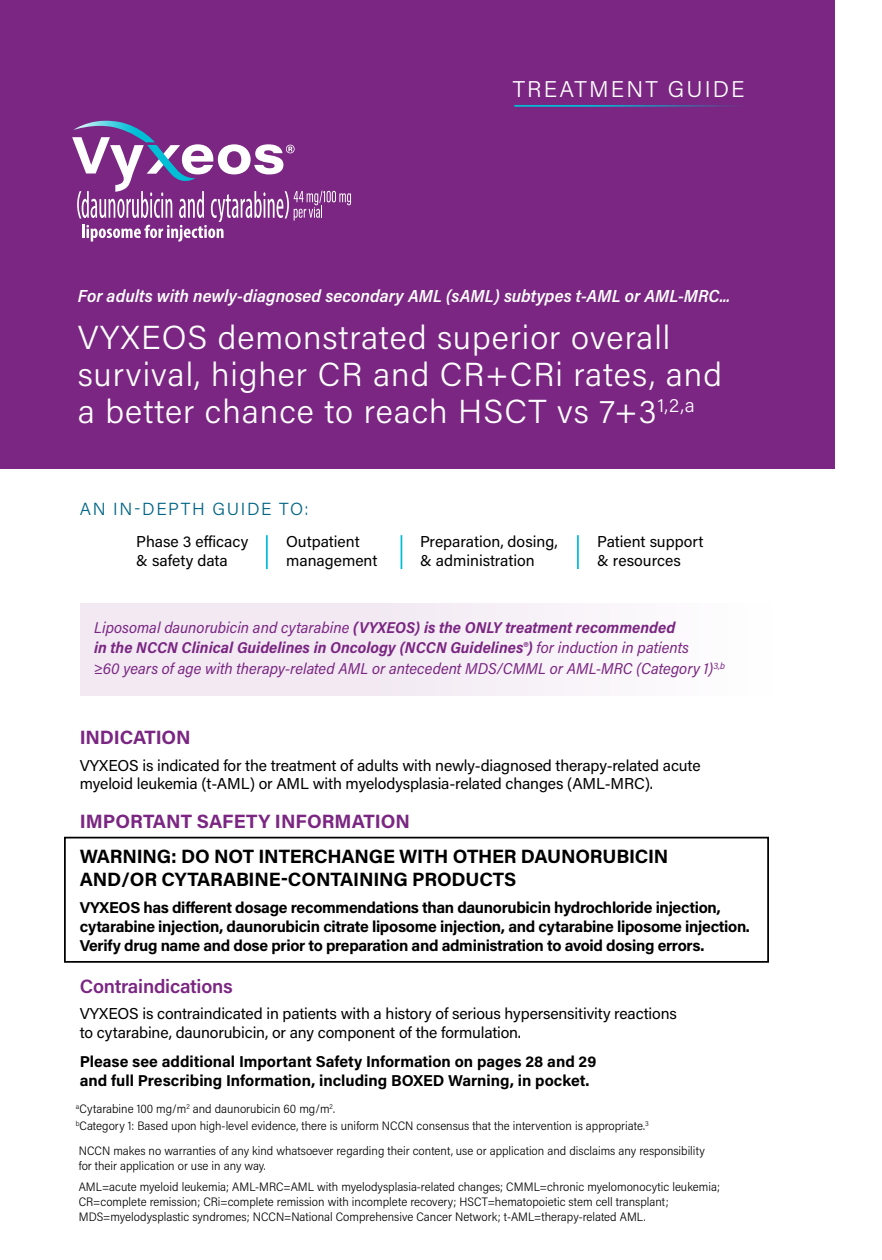
<style>
.page{position:relative;width:882px;height:1260px;background:#fff}
.page>*{position:absolute;margin:0;border:0;box-sizing:border-box;transform-origin:0 0}
.t1{font:300 33.25px/36.8px "Acumin Pro";letter-spacing:.03em;color:#fff}
.t2{font:300 22.75px "Acumin Pro";letter-spacing:.095em;color:#fff}
.t3{font:700 19.25px/23.1px "Acumin Pro";letter-spacing:-.01em;color:#000}
.t4{font:700 19.25px "Acumin Pro";color:#7a2682}
.t5{font:600 19.25px "Acumin Pro";letter-spacing:-.01em;color:#7a2682}
.t6{font:italic 600 17.5px "Acumin Pro Semi Cond";color:#fff}
.t7{font:300 17.5px "Acumin Pro";letter-spacing:.09em;color:#006584}
.t8{font:15.75px/18.9px "Acumin Pro";letter-spacing:-.01em;color:#000}
.t9{font:700 15.75px/18.9px "Acumin Pro";letter-spacing:-.02em;color:#000}
.t10{font:italic 15.75px/21px "Acumin Pro Semi Cond";color:#7a2682}
.t11{font:700 15.75px/18.9px "Acumin Pro";color:#000}
.t12{font:300 12.25px/14.7px "Acumin Pro Semi Cond";color:#000}
.s1{font-weight:700}
</style>
<div class="page">
<div style="left:0;top:0;width:835px;height:469px;background:#7a2682"></div>
<div style="left:64px;top:837px;width:705px;height:126px;border:2px solid #000"></div>
<hr style="left:266px;top:535px;width:2px;height:34px;background:#00bed6">
<hr style="left:401px;top:535px;width:1px;height:34px;background:#00bed6">
<hr style="left:577px;top:535px;width:2px;height:34px;background:#00bed6">
<svg style="left:72px;top:121px;width:279px;height:121px"></svg>
<hr style="left:514px;top:105px;width:276px;height:2px;background:#00bed6">
<div style="left:80px;top:604px;width:692px;height:92px;background:linear-gradient(to right,#efe4f0,#fcfbfc)"></div>
<h2 class="t2" style="left:513px;top:73px;width:233px">TREATMENT GUIDE</h2>
<h3 class="t6" style="left:78px;top:284px;width:654px">For adults with newly-diagnosed secondary AML (sAML) subtypes t-AML or AML-MRC...</h3>
<h1 class="t1" style="left:78px;top:318px;width:646px">VYXEOS demonstrated superior overall survival, higher CR and CR+CRi rates, and a better chance to reach HSCT vs 7+3<sup>1,2,a</sup></h1>
<h3 class="t7" style="left:80px;top:497px;width:230px">AN IN-DEPTH GUIDE TO:</h3>
<p class="t8" style="left:136px;top:531px;width:114px">Phase 3 efficacy &amp; safety data</p>
<p class="t8" style="left:420px;top:531px;width:139px">Preparation, dosing, &amp; administration</p>
<p class="t8" style="left:286px;top:531px;width:93px">Outpatient management</p>
<p class="t8" style="left:597px;top:531px;width:108px">Patient support &amp; resources</p>
<p class="t10" style="left:94px;top:616px;width:632px">Liposomal daunorubicin and cytarabine <span class="s1">(VYXEOS) is the ONLY treatment recommended<br>in the NCCN Clinical Guidelines in Oncology (NCCN Guidelines®)</span> for induction in patients<br>≥60 years of age with therapy-related AML or antecedent MDS/CMML or AML-MRC (Category 1)<sup>3,b</sup></p>
<h3 class="t4" style="left:80px;top:724px;width:112px">INDICATION</h3>
<p class="t8" style="left:80px;top:755px;width:622px">VYXEOS is indicated for the treatment of adults with newly-diagnosed therapy-related acute myeloid leukemia (t-AML) or AML with myelodysplasia-related changes (AML-MRC).</p>
<h3 class="t4" style="left:80px;top:808px;width:332px">IMPORTANT SAFETY INFORMATION</h3>
<h3 class="t3" style="left:80px;top:844px;width:590px">WARNING: DO NOT INTERCHANGE WITH OTHER DAUNORUBICIN<br>AND/OR CYTARABINE-CONTAINING PRODUCTS</h3>
<p class="t9" style="left:80px;top:897px;width:672px">VYXEOS has different dosage recommendations than daunorubicin hydrochloride injection, cytarabine injection, daunorubicin citrate liposome injection, and cytarabine liposome injection.<br>Verify drug name and dose prior to preparation and administration to avoid dosing errors.</p>
<h3 class="t5" style="left:80px;top:972px;width:155px">Contraindications</h3>
<p class="t8" style="left:80px;top:1004px;width:599px">VYXEOS is contraindicated in patients with a history of serious hypersensitivity reactions to cytarabine, daunorubicin, or any component of the formulation.</p>
<p class="t11" style="left:80px;top:1052px;width:518px">Please see additional Important Safety Information on pages 28 and 29 and full Prescribing Information, including BOXED Warning, in pocket.</p>
<p class="t12" style="left:76px;top:1100px;width:575px;line-height:16.8px"><sup>a</sup>Cytarabine 100 mg/m<sup>2</sup> and daunorubicin 60 mg/m<sup>2</sup>.<br><sup>b</sup>Category 1: Based upon high-level evidence, there is uniform NCCN consensus that the intervention is appropriate.<sup>3</sup></p>
<p class="t12" style="left:79px;top:1143px;width:628px">NCCN makes no warranties of any kind whatsoever regarding their content, use or application and disclaims any responsibility for their application or use in any way.</p>
<p class="t12" style="left:79px;top:1179px;width:643px">AML=acute myeloid leukemia; AML-MRC=AML with myelodysplasia-related changes; CMML=chronic myelomonocytic leukemia;<br>CR=complete remission; CRi=complete remission with incomplete recovery; HSCT=hematopoietic stem cell transplant;<br>MDS=myelodysplastic syndromes; NCCN=National Comprehensive Cancer Network; t-AML=therapy-related AML.</p>
</div>
